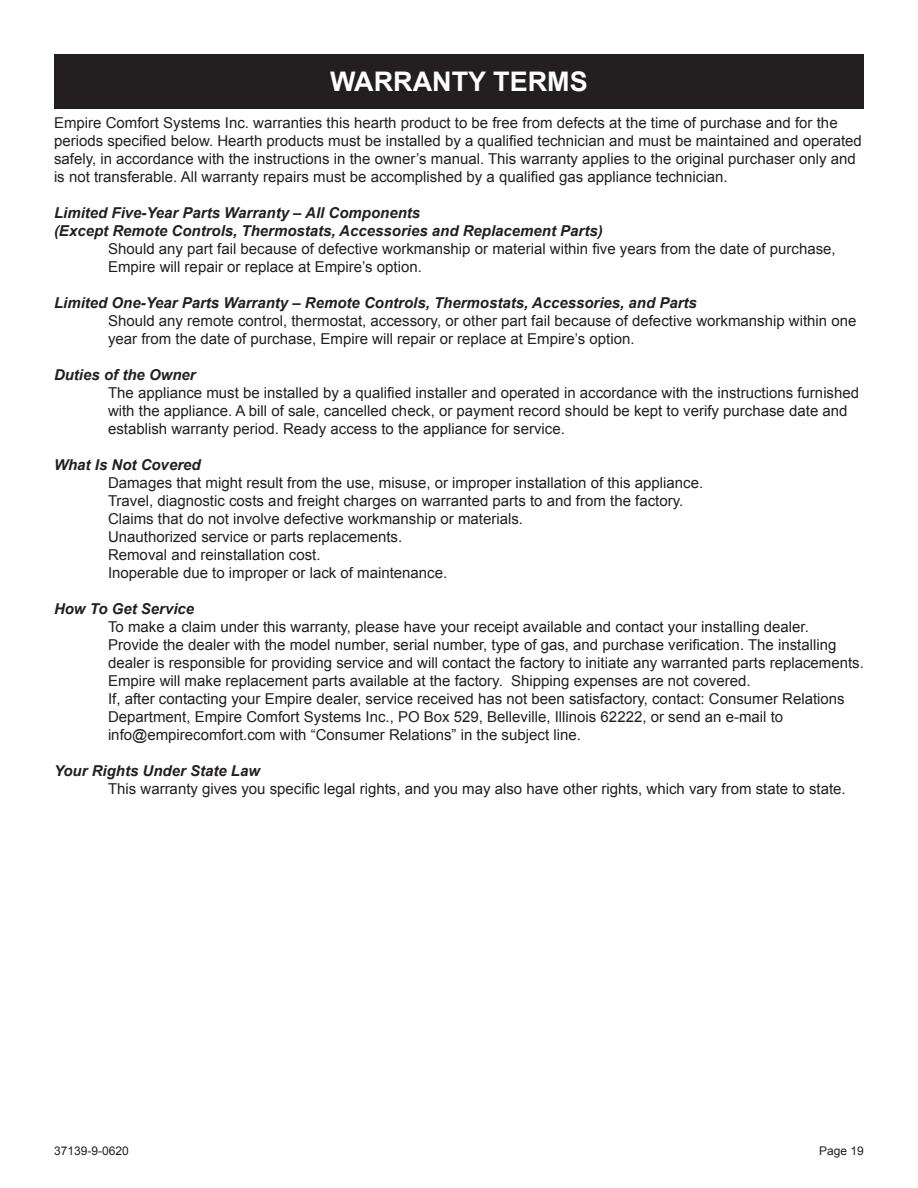
<style>
.page{position:relative;width:918px;height:1188px;background:#fff}
.page>*{position:absolute;margin:0;border:0;box-sizing:border-box;transform-origin:0 0}
.t1{font:700 27px "Arial";color:#fff}
.t2{font:15px/18px "Arial";color:#231f20}
.t3{font:italic 700 15px "Arial";color:#231f20}
.t4{font:12px "Arial";color:#231f20}
</style>
<div class="page">
<div style="left:54px;top:54px;width:810px;height:54px;background:#231f20"></div>
<p class="t1" style="left:330px;top:63px;width:259px">WARRANTY TERMS</p>
<p class="t2" style="left:54px;top:114px;width:809px">Empire Comfort Systems Inc. warranties this hearth product to be free from defects at the time of purchase and for the periods specified below. Hearth products must be installed by a qualified technician and must be maintained and operated safely, in accordance with the instructions in the owner’s manual. This warranty applies to the original purchaser only and is not transferable. All warranty repairs must be accomplished by a qualified gas appliance technician.</p>
<p class="t3" style="left:54px;top:203px;width:368px">Limited Five-Year Parts Warranty – All Components</p>
<p class="t3" style="left:54px;top:221px;width:550px">(Except Remote Controls, Thermostats, Accessories and Replacement Parts)</p>
<p class="t2" style="left:108px;top:240px;width:729px">Should any part fail because of defective workmanship or material within five years from the date of purchase,</p>
<p class="t2" style="left:108px;top:258px;width:316px">Empire will repair or replace at Empire’s option.</p>
<p class="t3" style="left:54px;top:293px;width:644px">Limited One-Year Parts Warranty – Remote Controls, Thermostats, Accessories, and Parts</p>
<p class="t2" style="left:108px;top:312px;width:750px">Should any remote control, thermostat, accessory, or other part fail because of defective workmanship within one</p>
<p class="t2" style="left:108px;top:330px;width:528px">year from the date of purchase, Empire will repair or replace at Empire’s option.</p>
<p class="t3" style="left:54px;top:365px;width:143px">Duties of the Owner</p>
<p class="t2" style="left:108px;top:384px;width:753px">The appliance must be installed by a qualified installer and operated in accordance with the instructions furnished</p>
<p class="t2" style="left:108px;top:402px;width:741px">with the appliance. A bill of sale, cancelled check, or payment record should be kept to verify purchase date and</p>
<p class="t2" style="left:108px;top:420px;width:458px">establish warranty period. Ready access to the appliance for service.</p>
<p class="t3" style="left:54px;top:455px;width:148px">What Is Not Covered</p>
<p class="t2" style="left:108px;top:474px;width:597px">Damages that might result from the use, misuse, or improper installation of this appliance.</p>
<p class="t2" style="left:108px;top:492px;width:577px">Travel, diagnostic costs and freight charges on warranted parts to and from the factory.</p>
<p class="t2" style="left:108px;top:510px;width:417px">Claims that do not involve defective workmanship or materials.</p>
<p class="t2" style="left:108px;top:528px;width:296px">Unauthorized service or parts replacements.</p>
<p class="t2" style="left:108px;top:546px;width:214px">Removal and reinstallation cost.</p>
<p class="t2" style="left:108px;top:564px;width:341px">Inoperable due to improper or lack of maintenance.</p>
<p class="t3" style="left:54px;top:599px;width:142px">How To Get Service</p>
<p class="t2" style="left:108px;top:618px;width:702px">To make a claim under this warranty, please have your receipt available and contact your installing dealer.</p>
<p class="t2" style="left:108px;top:636px;width:730px">Provide the dealer with the model number, serial number, type of gas, and purchase verification. The installing</p>
<p class="t2" style="left:108px;top:654px;width:757px">dealer is responsible for providing service and will contact the factory to initiate any warranted parts replacements.</p>
<p class="t2" style="left:108px;top:672px;width:644px">Empire will make replacement parts available at the factory. Shipping expenses are not covered.</p>
<p class="t2" style="left:108px;top:690px;width:738px">If, after contacting your Empire dealer, service received has not been satisfactory, contact: Consumer Relations</p>
<p class="t2" style="left:108px;top:708px;width:677px">Department, Empire Comfort Systems Inc., PO Box 529, Belleville, Illinois 62222, or send an e-mail to</p>
<p class="t2" style="left:108px;top:726px;width:474px">info@empirecomfort.com with “Consumer Relations” in the subject line.</p>
<p class="t3" style="left:54px;top:761px;width:208px">Your Rights Under State Law</p>
<p class="t2" style="left:108px;top:780px;width:739px">This warranty gives you specific legal rights, and you may also have other rights, which vary from state to state.</p>
<p class="t4" style="left:54px;top:1143px;width:76px">37139-9-0620</p>
<p class="t4" style="left:819px;top:1143px;width:46px">Page 19</p>
</div>
